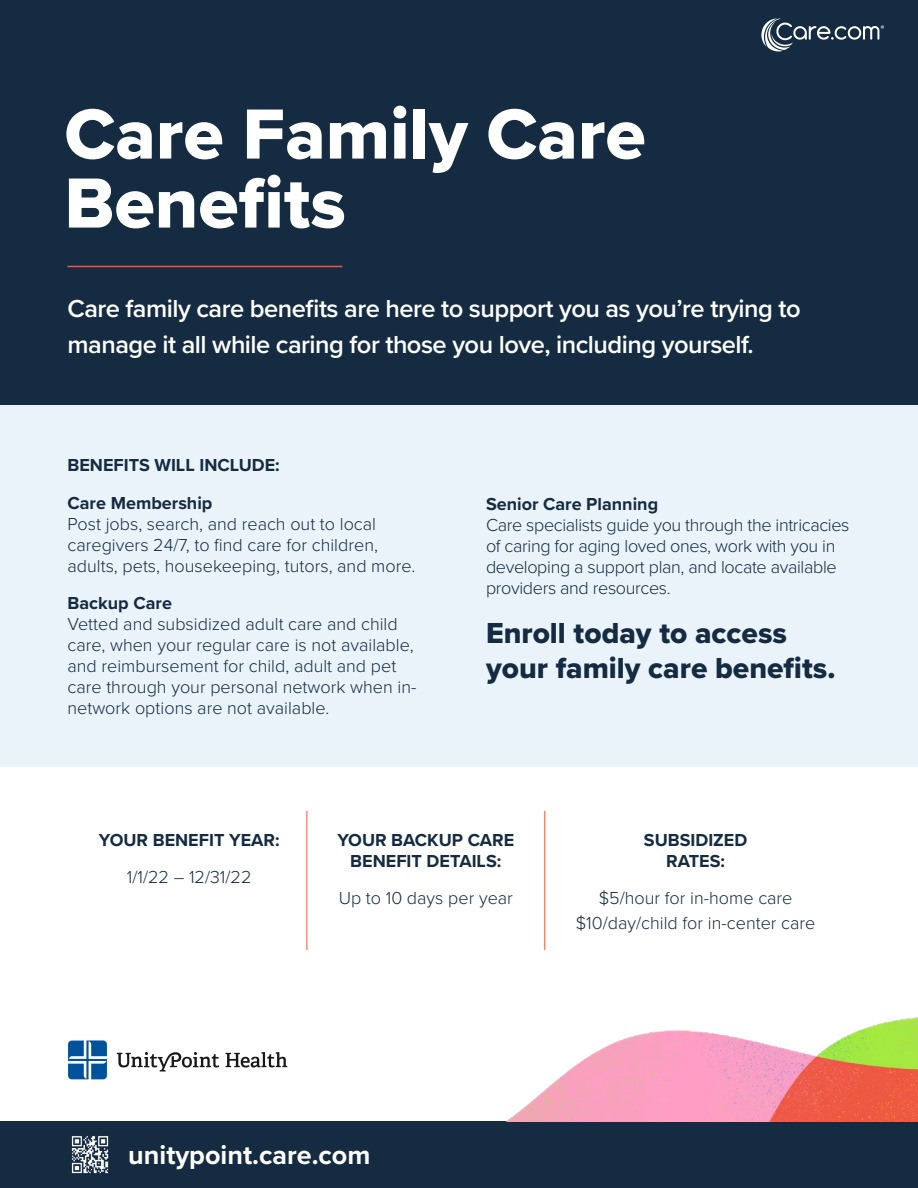
<style>
.page{position:relative;width:918px;height:1188px;background:#fff}
.page>*{position:absolute;margin:0;border:0;box-sizing:border-box;transform-origin:0 0}
.t1{font:73.5px/69px "Proxima Nova Extrabld";color:#fff}
.t2{font:30px/34.5px "Proxima Nova Extrabld";color:#142b42}
.t3{font:700 27px "Proxima Nova";color:#fff}
.t4{font:600 25.5px/36px "Proxima Nova";letter-spacing:-.02em;color:#fff}
.t5{font:300 18px/21px "Proxima Nova";color:#142b42}
.t6{font:300 18px/21px "Proxima Nova";letter-spacing:-.02em;color:#142b42}
.t7{font:700 18px/21px "Proxima Nova";color:#142b42;text-align:center}
.s1{font-weight:700}
</style>
<div class="page">
<div style="left:0;top:1121px;width:918px;height:67px;background:#142b42"></div>
<div style="left:0;top:0;width:918px;height:767px;background:#eaf3fa"></div>
<div style="left:0;top:0;width:918px;height:405px;background:#142b42"></div>
<img style="left:506px;top:1017px;width:412px;height:104px">
<hr style="left:68px;top:266px;width:274px;height:1px;background:#f05643">
<img style="left:71px;top:1136px;width:38px;height:38px">
<hr style="left:307px;top:811px;width:1px;height:139px;background:#f05643">
<hr style="left:545px;top:811px;width:1px;height:139px;background:#f05643">
<svg style="left:68px;top:1040px;width:39px;height:40px;background:#427fb4"></svg>
<svg style="left:117px;top:1052px;width:102px;height:20px"></svg>
<svg style="left:226px;top:1052px;width:61px;height:16px"></svg>
<svg style="left:761px;top:18px;width:123px;height:33px"></svg>
<p class="t1" style="left:64px;top:98px;width:583px">Care Family Care<br>Benefits</p>
<p class="t4" style="left:68px;top:290px;width:735px">Care family care benefits are here to support you as you’re trying to manage it all while caring for those you love, including yourself.</p>
<p class="t7" style="left:68px;top:454px;width:214px">BENEFITS WILL INCLUDE:</p>
<p class="t5" style="left:68px;top:491px;width:349px"><span class="s1">Care Membership<br></span>Post jobs, search, and reach out to local caregivers 24/7, to find care for children, adults, pets, housekeeping, tutors, and more.</p>
<p class="t5" style="left:68px;top:591px;width:350px"><span class="s1">Backup Care<br></span>Vetted and subsidized adult care and child care, when your regular care is not available, and reimbursement for child, adult and pet care through your personal network when in&shy;network options are not available.</p>
<p class="t6" style="left:486px;top:492px;width:365px"><span class="s1">Senior Care Planning<br></span>Care specialists guide you through the intricacies of caring for aging loved ones, work with you in developing a support plan, and locate available providers and resources.</p>
<p class="t2" style="left:486px;top:616px;width:351px">Enroll today to access your family care benefits.</p>
<p class="t7" style="left:99px;top:829px;width:182px">YOUR BENEFIT YEAR:</p>
<p class="t5" style="left:127px;top:866px;width:126px">1/1/22 – 12/31/22</p>
<p class="t7" style="left:337px;top:829px;width:178px">YOUR BACKUP CARE<br>BENEFIT DETAILS:</p>
<p class="t5" style="left:339px;top:887px;width:176px">Up to 10 days per year</p>
<p class="t7" style="left:644px;top:829px;width:105px">SUBSIDIZED<br>RATES:</p>
<p class="t5" style="left:599px;top:887px;width:195px">$5/hour for in-home care</p>
<p class="t5" style="left:576px;top:911px;width:241px">$10/day/child for in-center care</p>
<p class="t3" style="left:128px;top:1135px;width:244px">unitypoint.care.com</p>
</div>
